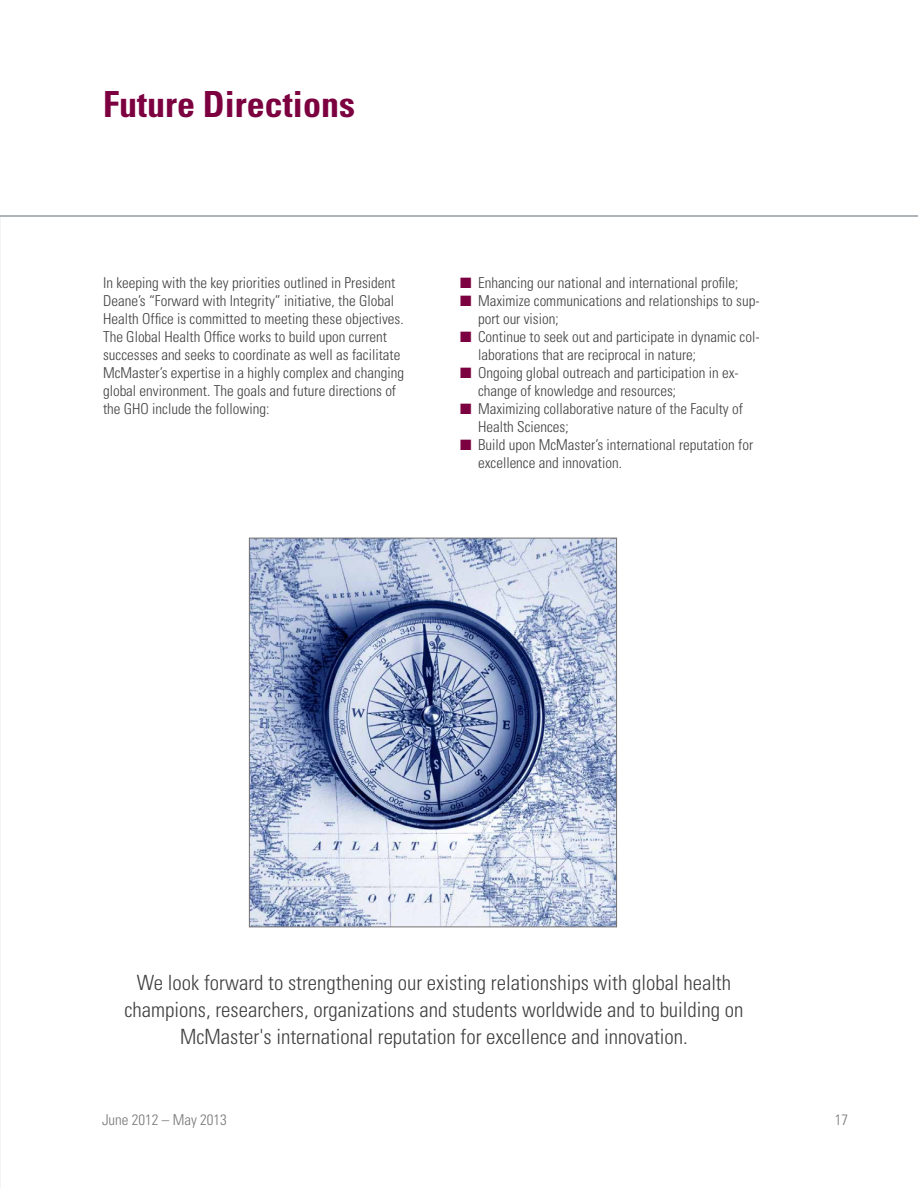
<style>
.page{position:relative;width:918px;height:1188px;background:#fff}
.page>*{position:absolute;margin:0;border:0;box-sizing:border-box;transform-origin:0 0}
.t1{font:700 condensed 36px "Univers LT Std";color:#7c0040}
.t2{font:300 condensed 21px/27px "Univers LT Std";color:#414042;text-align:center}
.t3{font:300 condensed 15px/18px "Univers LT Std";color:#414042}
.t4{font:300 condensed 15px "Univers LT Std";color:#77787b}
.s1{color:#7c0040}
</style>
<div class="page">
<hr style="left:0;top:216px;width:918px;height:1px;background:#949ca1">
<img style="left:251px;top:540px;width:364px;height:385px">
<div style="left:249px;top:538px;width:368px;height:389px;border:1px solid #717073"></div>
<h1 class="t1" style="left:103px;top:82px;width:253px">Future Directions</h1>
<p class="t3" style="left:103px;top:274px;width:302px">In keeping with the key priorities outlined in President Deane’s “Forward with Integrity” initiative, the Global Health Office is committed to meeting these objectives.<br>The Global Health Office works to build upon current successes and seeks to coordinate as well as facilitate McMaster’s expertise in a highly complex and changing global environment. The goals and future directions of the GHO include the following:</p>
<p class="t3" style="left:460px;top:274px;width:280px"><span class="s1">■</span> Enhancing our national and international profile;</p>
<p class="t3" style="left:478px;top:292px;width:283px;text-indent:-18px"><span class="s1">■</span> Maximize communications and relationships to sup&shy;port our vision;</p>
<p class="t3" style="left:478px;top:328px;width:283px;text-indent:-18px"><span class="s1">■</span> Continue to seek out and participate in dynamic col&shy;laborations that are reciprocal in nature;</p>
<p class="t3" style="left:478px;top:364px;width:262px;text-indent:-18px"><span class="s1">■</span> Ongoing global outreach and participation in ex&shy;change of knowledge and resources;</p>
<p class="t3" style="left:478px;top:400px;width:266px;text-indent:-18px"><span class="s1">■</span> Maximizing collaborative nature of the Faculty of<br>Health Sciences;</p>
<p class="t3" style="left:478px;top:436px;width:277px;text-indent:-18px"><span class="s1">■</span> Build upon McMaster’s international reputation for excellence and innovation.</p>
<h2 class="t2" style="left:124px;top:969px;width:621px">We look forward to strengthening our existing relationships with global health champions, researchers, organizations and students worldwide and to building on<br>McMaster's international reputation for excellence and innovation.</h2>
<p class="t4" style="left:102px;top:1111px;width:126px">June 2012 – May 2013</p>
<p class="t4" style="left:835px;top:1111px;width:15px">17</p>
</div>
